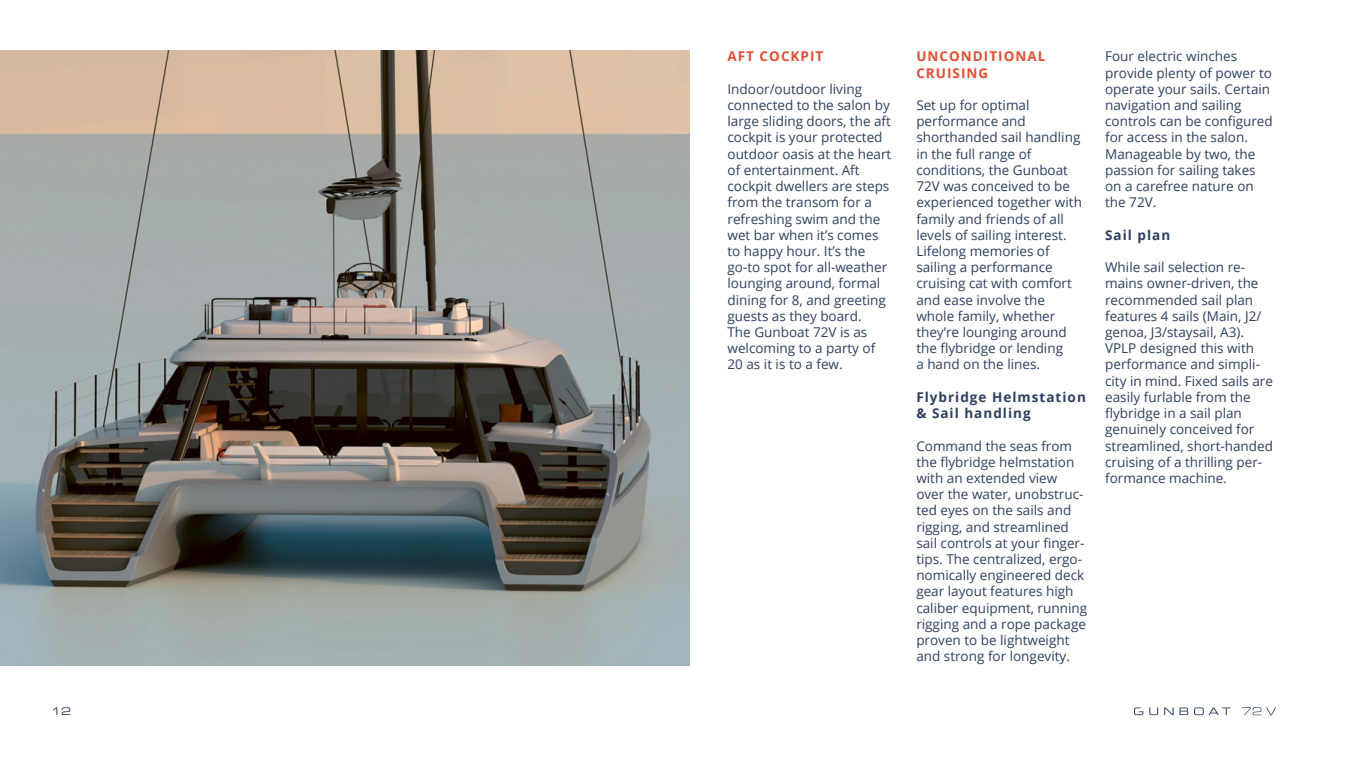
<style>
.page{position:relative;width:1361px;height:766px;background:#fff}
.page>*{position:absolute;margin:0;border:0;box-sizing:border-box;transform-origin:0 0}
.t1{font:13.5px/16.2px "Open Sans";color:#2d405f}
.t2{font:700 13.5px/16.2px "Open Sans";letter-spacing:.075em;color:#2d405f}
.t3{font:700 13.5px/16.2px "Open Sans";letter-spacing:.075em;color:#e34d32}
.t4{font:10.5px "Eurostile LT Std Ex 2";color:#2d405f}
.s1{font-style:inherit}
</style>
<div class="page">
<img style="left:0;top:50px;width:689px;height:615px">
<svg style="left:1134px;top:707px;width:9px;height:8px"></svg>
<svg style="left:1194px;top:707px;width:37px;height:8px"></svg>
<svg style="left:1179px;top:707px;width:9px;height:7px"></svg>
<svg style="left:1164px;top:707px;width:9px;height:7px"></svg>
<svg style="left:1149px;top:707px;width:9px;height:8px"></svg>
<svg style="left:1241px;top:707px;width:35px;height:8px"></svg>
<p class="t4" style="left:51px;top:704px;width:22px">12</p>
<p class="t3" style="left:727px;top:48px;width:97px">AFT COCKPIT</p>
<p class="t1" style="left:727px;top:80px;width:165px">Indoor/outdoor living connected to the salon by large sliding doors, the aft cockpit is your protected outdoor oasis at the heart of entertainment. Aft cockpit dwellers are steps from the transom for a refreshing swim and the wet bar when it’s comes to happy hour. It’s the go-to spot for all-weather lounging around, formal dining for 8, and greeting guests as they board.<br>The Gunboat 72V is as welcoming to a party of<br>20 as it is to a few.</p>
<p class="t3" style="left:916px;top:48px;width:131px">UNCONDITIONAL<br>CRUISING</p>
<p class="t1" style="left:916px;top:97px;width:167px">Set up for optimal performance and shorthanded sail handling in the full range of conditions, the Gunboat<br>72V was conceived to be experienced together with family and friends of all levels of sailing interest.<br>Lifelong memories of sailing a performance cruising cat with comfort and ease involve the whole family, whether they’re lounging around the flybridge or lending<br>a hand on the lines.</p>
<p class="t2" style="left:916px;top:388px;width:171px">Flybridge Helmstation &amp; Sail handling</p>
<p class="t1" style="left:916px;top:437px;width:172px">Command the seas from the flybridge helmstation with an extended view over the water, unobstruc&shy;ted eyes on the sails and rigging, and streamlined sail controls at your finger&shy;tips. The centralized, ergo&shy;nomically engineered deck gear layout features high caliber equipment, running rigging and a rope package proven to be lightweight and strong for longevity.</p>
<p class="t1" style="left:1105px;top:48px;width:168px">Four electric winches provide plenty of power to operate your sails. <span class="s1">Certain navigation and sailing</span></p>
<p class="t1" style="left:1105px;top:113px;width:169px">controls can be configured for access in the salon.<br>Manageable by two, the passion for sailing takes on a carefree nature on the 72V.</p>
<p class="t2" style="left:1105px;top:226px;width:67px">Sail plan</p>
<p class="t1" style="left:1105px;top:259px;width:169px">While sail selection re&shy;mains owner-driven, the recommended sail plan features 4 sails (Main, J2/ genoa, J3/staysail, A3).<br>VPLP designed this with performance and simpli&shy;city in mind. Fixed sails are easily furlable from the flybridge in a sail plan genuinely conceived for streamlined, short-handed cruising of a thrilling per&shy;formance machine.</p>
</div>
